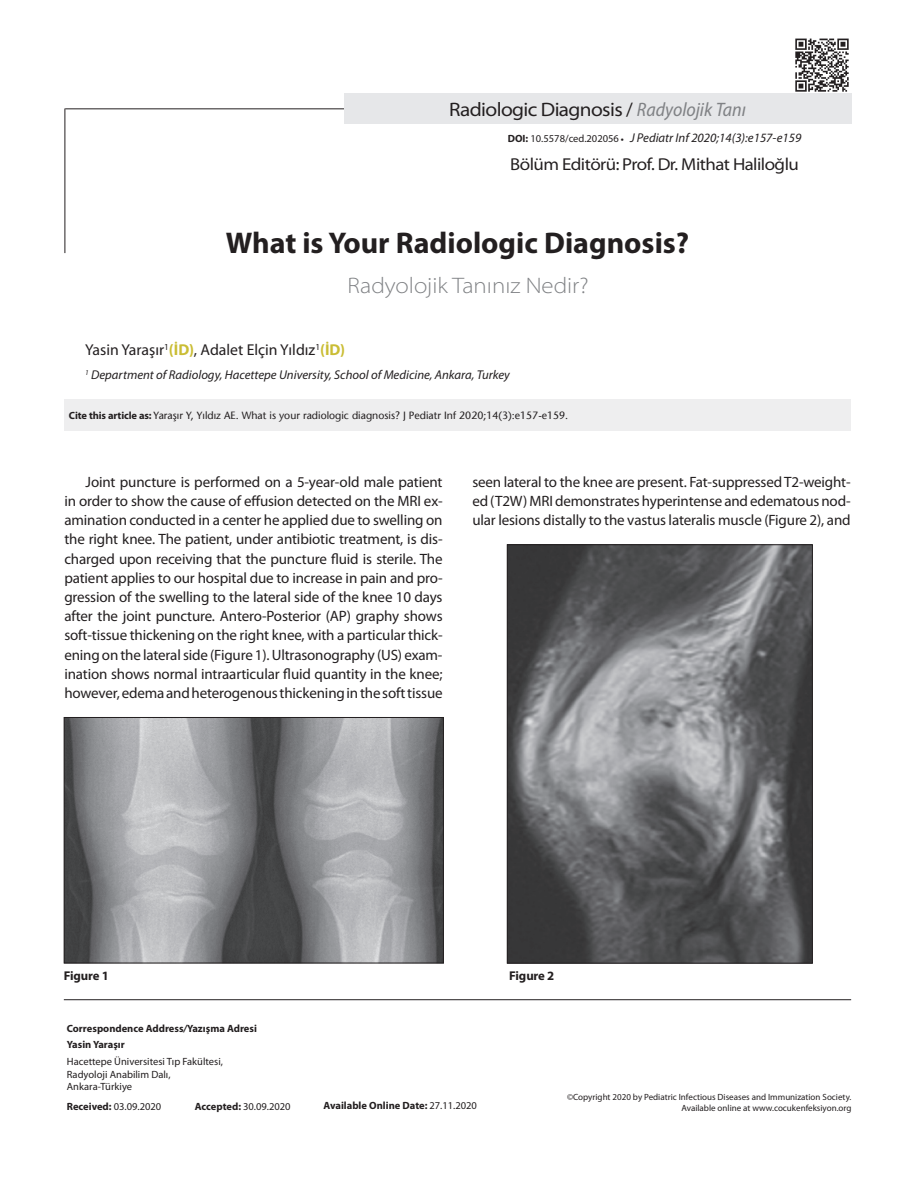
<style>
.page{position:relative;width:915px;height:1191px;background:#fff}
.page>*{position:absolute;margin:0;border:0;box-sizing:border-box;transform-origin:0 0}
.t1{font:700 30px "Myriad Pro";color:#231f20}
.t2{font:300 semi-expanded 22.5px "Myriad Pro";color:#808285}
.t3{font:semi-expanded 19.5px "Myriad Pro";letter-spacing:-.03em;color:#231f20}
.t4{font:semi-expanded 17.25px "Myriad Pro";letter-spacing:-.03em;color:#231f20}
.t5{font:15.75px "Myriad Pro";color:#231f20}
.t6{font:15px/19.2px "Myriad Pro";letter-spacing:-.01em;color:#231f20;text-align:justify}
.t7{font:italic 12.75px "Myriad Pro";color:#231f20}
.t8{font:700 12.75px "Myriad Pro";letter-spacing:-.01em;color:#231f20}
.t9{font:10.5px/12.6px "Myriad Pro";color:#231f20}
.t10{font:500 10.5px "Stone Sans Std";color:#231f20}
.t11{font:700 10.5px/16.8px "Myriad Pro";color:#231f20}
.t12{font:9px "Myriad Pro";color:#231f20}
.s1{font-stretch:normal}
.s2{font-style:italic;font-stretch:semi-condensed;color:#808285}
.s3{font-weight:700;font-style:normal;font-size:10.5px}
.s4{font-style:normal;font-size:10.5px}
.s5{font-weight:700;font-style:normal;font-size:9px}
.s6{font-weight:700;color:#cabd34}
.s7{font-family:"Myriad Pro";font-weight:700}
.s8{font-style:italic}
.s9{font-weight:700}
.s10{font-weight:400}
</style>
<div class="page">
<img style="left:795px;top:38px;width:52px;height:54px">
<hr style="left:64px;top:108px;width:1px;height:145px;background:#231f20">
<hr style="left:65px;top:108px;width:394px;height:1px;background:#231f20">
<div style="left:344px;top:94px;width:506px;height:30px;background:#e6e7e9"></div>
<hr style="left:64px;top:999px;width:786px;height:1px;background:#231f20">
<img style="left:66px;top:719px;width:375px;height:242px">
<div style="left:64px;top:717px;width:379px;height:246px;border:1px solid #231f20"></div>
<div style="left:65px;top:399px;width:785px;height:32px;background:#eeeeef"></div>
<img style="left:509px;top:546px;width:301px;height:415px">
<div style="left:507px;top:544px;width:305px;height:419px;border:1px solid #231f20"></div>
<h3 class="t3" style="left:449px;top:99px;width:298px">Radiologic Diagnosis <span class="s1">/</span> <span class="s2">Radyolojik Tanı</span></h3>
<p class="t7" style="left:507px;top:131px;width:295px"><span class="s3">DOI:</span> <span class="s4">10.5578/ced.202056</span> <span class="s5">•</span> J Pediatr Inf 2020;14(3):e157-e159</p>
<p class="t4" style="left:510px;top:155px;width:290px">Bölüm Editörü: Prof. Dr. Mithat Haliloğlu</p>
<h1 class="t1" style="left:226px;top:226px;width:465px">What is Your Radiologic Diagnosis?</h1>
<h2 class="t2" style="left:347px;top:272px;width:243px">Radyolojik Tanınız Nedir?</h2>
<p class="t5" style="left:85px;top:341px;width:261px">Yasin Yaraşır<sup>1</sup><span class="s6">(İD)</span>, Adalet Elçin Yıldız<sup>1</sup><span class="s6">(İD)</span></p>
<p class="t7" style="left:85px;top:368px;width:426px"><sup>1</sup> Department of Radiology, Hacettepe University, School of Medicine, Ankara, Turkey</p>
<p class="t10" style="left:69px;top:409px;width:500px"><span class="s7">Cite this article as:</span> Yaraşır Y, Yıldız AE. What is your radiologic diagnosis? J Pediatr Inf 2020;14(3):e157-e159.</p>
<p class="t6" style="left:64px;top:472px;width:379px;text-indent:21px">Joint puncture is performed on a 5-year-old male patient in order to show the cause of effusion detected on the MRI ex&shy;amination conducted in a center he applied due to swelling on the right knee. The patient, under antibiotic treatment, is dis&shy;charged upon receiving that the puncture fluid is sterile. The patient applies to our hospital due to increase in pain and pro&shy;gression of the swelling to the lateral side of the knee 10 days after the joint puncture. Antero-Posterior (AP) graphy shows soft-tissue thickening on the right knee, with a particular thick&shy;ening on the lateral side (Figure 1). Ultrasonography (US) exam&shy;ination shows normal intraarticular fluid quantity in the knee; however, edema and heterogenous thickening in the soft tissue</p>
<p class="t6" style="left:472px;top:472px;width:379px">seen lateral to the knee are present. Fat-suppressed T2-weight&shy;ed (T2W) MRI demonstrates hyperintense and edematous nod&shy;ular lesions distally to the vastus lateralis muscle (Figure 2), and</p>
<p class="t8" style="left:64px;top:968px;width:47px">Figure 1</p>
<p class="t11" style="left:67px;top:1019px;width:191px">Correspondence Address<span class="s8">/</span>Yazışma Adresi<br>Yasin Yaraşır</p>
<p class="t9" style="left:67px;top:1055px;width:157px">Hacettepe Üniversitesi Tıp Fakültesi,<br>Radyoloji Anabilim Dalı,<br>Ankara-Türkiye</p>
<p class="t9" style="left:67px;top:1100px;width:96px"><span class="s9">Received:</span> 03.09.2020</p>
<p class="t9" style="left:195px;top:1100px;width:97px"><span class="s9">Accepted:</span> 30.09.2020</p>
<p class="t8" style="left:509px;top:968px;width:47px">Figure 2</p>
<p class="t12" style="left:567px;top:1092px;width:286px">©Copyright 2020 by Pediatric Infectious Diseases and Immunization Society.</p>
<p class="t11" style="left:323px;top:1097px;width:155px">Available Online Date: <span class="s10">27.11.2020</span></p>
<p class="t12" style="left:681px;top:1103px;width:171px">Available online at www.cocukenfeksiyon.org</p>
</div>
